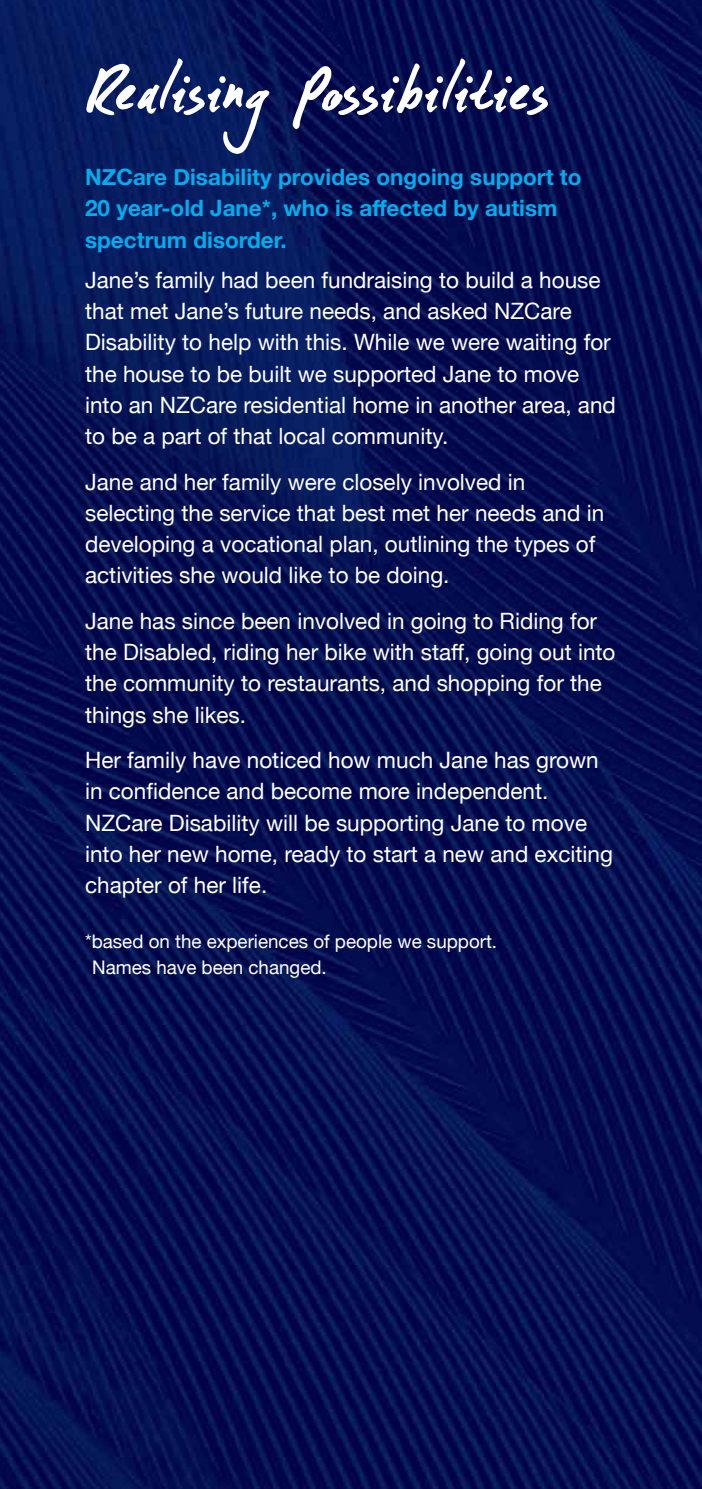
<style>
.page{position:relative;width:702px;height:1489px;background:#fff}
.page>*{position:absolute;margin:0;border:0;box-sizing:border-box;transform-origin:0 0}
.t1{font:62.5px "DK Formosa";letter-spacing:-.015em;color:#fff}
.t2{font:22.5px/31.2px "Helvetica Neue";color:#fff}
.t3{font:700 22.5px/31.2px "Helvetica Neue";color:#00aeef}
.t4{font:18.75px/26.2px "Helvetica Neue";color:#fff}
</style>
<div class="page">
<img style="left:0;top:0;width:702px;height:1488px">
<h1 class="t1" style="left:85px;top:51px;width:466px">Realising Possibilities</h1>
<p class="t3" style="left:85px;top:162px;width:498px">NZCare Disability provides ongoing support to<br>20 year-old Jane*, who is affected by autism spectrum disorder.</p>
<p class="t2" style="left:85px;top:265px;width:532px">Jane’s family had been fundraising to build a house that met Jane’s future needs, and asked NZCare Disability to help with this. While we were waiting for the house to be built we supported Jane to move into an NZCare residential home in another area, and to be a part of that local community.</p>
<p class="t2" style="left:85px;top:467px;width:520px">Jane and her family were closely involved in selecting the service that best met her needs and in developing a vocational plan, outlining the types of activities she would like to be doing.</p>
<p class="t2" style="left:85px;top:606px;width:532px">Jane has since been involved in going to Riding for the Disabled, riding her bike with staff, going out into the community to restaurants, and shopping for the things she likes.</p>
<p class="t2" style="left:85px;top:745px;width:529px">Her family have noticed how much Jane has grown in confidence and become more independent.<br>NZCare Disability will be supporting Jane to move into her new home, ready to start a new and exciting chapter of her life.</p>
<p class="t4" style="left:92px;top:928px;width:406px;text-indent:-7px">*based on the experiences of people we support.<br>Names have been changed.</p>
</div>
